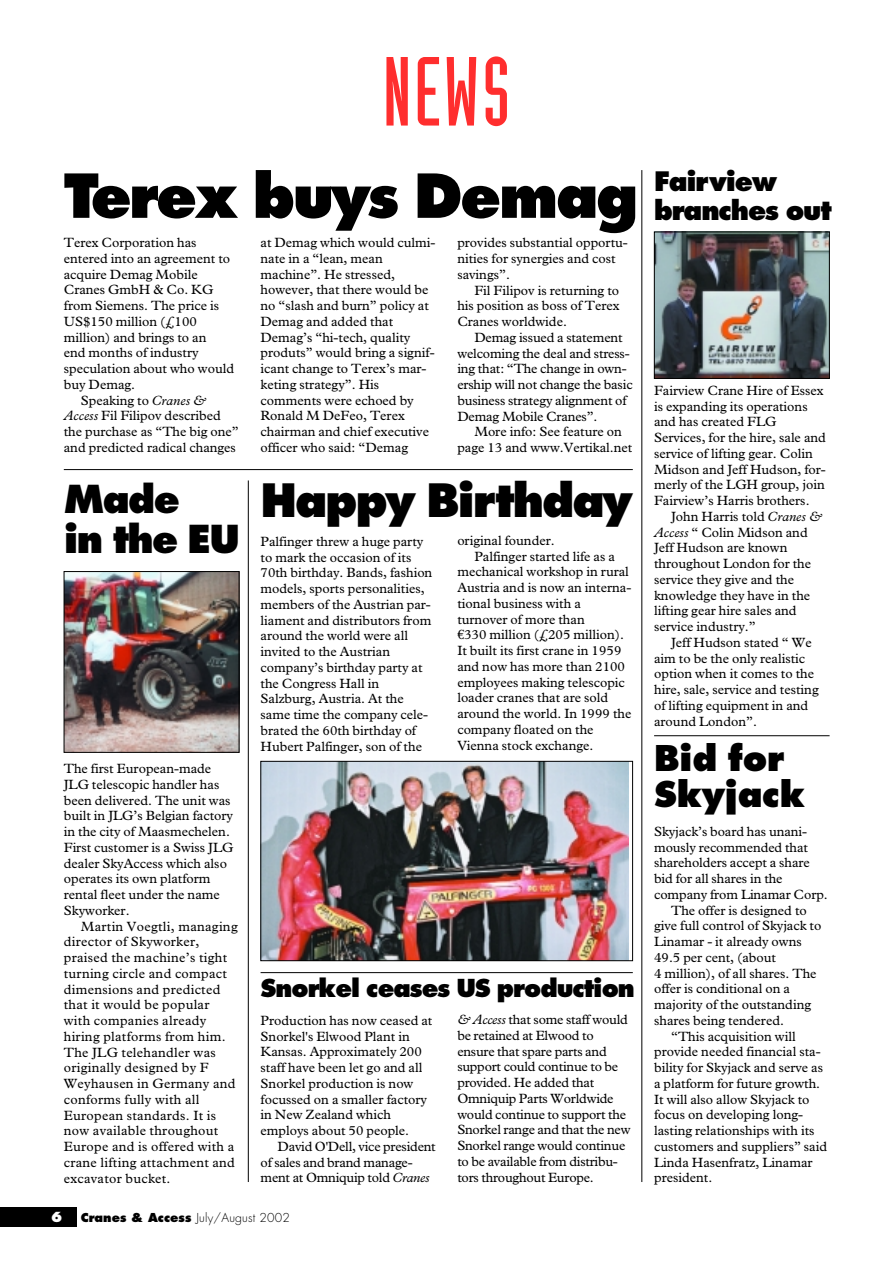
<style>
.page{position:relative;width:893px;height:1263px;background:#fff}
.page>*{position:absolute;margin:0;border:0;box-sizing:border-box;transform-origin:0 0}
.t1{font:96px "Industria Solid A";color:#ff2e2e}
.t2{font:800 58.95px "Futura";letter-spacing:-.04em;color:#000}
.t3{font:800 44.7px "Futura";letter-spacing:-.04em;color:#000}
.t4{font:800 37.5px/40.5px "Futura";letter-spacing:-.04em;color:#000}
.t5{font:800 34.5px/36px "Futura";letter-spacing:-.01em;color:#000}
.t6{font:800 26.1px/28.5px "Futura";letter-spacing:-.04em;color:#000}
.t7{font:800 24.15px "Futura";letter-spacing:-.04em;color:#000}
.t8{font:13.5px/15.8px "M Plantin";color:#000}
.t9{font:13.5px/15.8px "M Plantin";letter-spacing:.02em;color:#000}
.t10{font:800 13.5px "Futura";color:#fff}
.t11{font:300 12px "Futura";letter-spacing:.02em;color:#000}
.s1{font-style:italic}
.s2{font-family:"Euro Serif"}
.s3{font-weight:800}
</style>
<div class="page">
<div style="left:0;top:1208px;width:77px;height:19px;background:#000"></div>
<img style="left:66px;top:573px;width:171px;height:178px">
<div style="left:64px;top:571px;width:175px;height:182px;border:1px solid #000"></div>
<hr style="left:64px;top:469px;width:568px;height:1px;background:#000">
<hr style="left:260px;top:972px;width:372px;height:1px;background:#000">
<hr style="left:654px;top:735px;width:175px;height:1px;background:#000">
<img style="left:262px;top:763px;width:366px;height:196px">
<div style="left:260px;top:761px;width:372px;height:200px;border:1px solid #000"></div>
<hr style="left:641px;top:170px;width:1px;height:1012px;background:#000">
<hr style="left:248px;top:480px;width:1px;height:702px;background:#000">
<img style="left:656px;top:234px;width:171px;height:143px">
<div style="left:654px;top:232px;width:175px;height:147px;border:1px solid #000"></div>
<h1 class="t1" style="left:383px;top:57px;width:129px">NEWS</h1>
<h2 class="t2" style="left:64px;top:170px;width:576px">Terex buys Demag</h2>
<p class="t8" style="left:260px;top:236px;width:176px">at Demag which would culmi&shy;nate in a “lean, mean machine”. He stressed, however, that there would be no “slash and burn” policy at<br>Demag and added that<br>Demag’s “hi-tech, quality produts” would bring a signif&shy;icant change to Terex’s mar&shy;keting strategy”. His comments were echoed by<br>Ronald M DeFeo, Terex chairman and chief executive officer who said: “Demag</p>
<p class="t8" style="left:64px;top:236px;width:134px">Terex Corporation has</p>
<p class="t8" style="left:64px;top:252px;width:168px">entered into an agreement to</p>
<p class="t8" style="left:64px;top:268px;width:135px">acquire Demag Mobile</p>
<p class="t8" style="left:64px;top:283px;width:151px">Cranes GmbH &amp; Co. KG</p>
<p class="t8" style="left:64px;top:299px;width:157px">from Siemens. The price is</p>
<p class="t8" style="left:64px;top:315px;width:135px">US$150 million (£100</p>
<p class="t8" style="left:64px;top:331px;width:144px">million) and brings to an</p>
<p class="t8" style="left:64px;top:346px;width:136px">end months of industry</p>
<p class="t8" style="left:64px;top:362px;width:172px">speculation about who would</p>
<p class="t8" style="left:64px;top:378px;width:73px">buy Demag.</p>
<p class="t8" style="left:81px;top:394px;width:127px">Speaking to <span class="s1">Cranes &amp;</span></p>
<p class="t8" style="left:64px;top:409px;width:158px"><span class="s1">Access</span> Fil Filipov described</p>
<p class="t8" style="left:64px;top:425px;width:176px">the purchase as “The big one”</p>
<p class="t8" style="left:64px;top:441px;width:174px">and predicted radical changes</p>
<p class="t8" style="left:457px;top:236px;width:172px">provides substantial opportu&shy;nities for synergies and cost savings”.</p>
<p class="t8" style="left:457px;top:284px;width:164px;text-align:justify;text-indent:17px">Fil Filipov is returning to his position as boss of Terex Cranes worldwide.</p>
<p class="t8" style="left:457px;top:331px;width:177px;text-indent:17px">Demag issued a statement welcoming the deal and stress&shy;ing that: “The change in own&shy;ership will not change the basic business strategy alignment of<br>Demag Mobile Cranes”.</p>
<p class="t8" style="left:457px;top:425px;width:177px;text-align:center">More info: See feature on page 13 and www.Vertikal.net</p>
<h3 class="t4" style="left:64px;top:481px;width:178px">Made<br>in the EU</h3>
<p class="t8" style="left:64px;top:762px;width:171px">The first European-made<br>JLG telescopic handler has been delivered. The unit was built in JLG’s Belgian factory in the city of Maasmechelen.<br>First customer is a Swiss JLG dealer SkyAccess which also operates its own platform rental fleet under the name<br>Skyworker.</p>
<p class="t9" style="left:64px;top:919px;width:175px;text-indent:17px">Martin Voegtli, managing director of Skyworker, praised the machine’s tight turning circle and compact dimensions and predicted that it would be popular with companies already hiring platforms from him.<br>The JLG telehandler was originally designed by F<br>Weyhausen in Germany and conforms fully with all<br>European standards. It is now available throughout<br>Europe and is offered with a crane lifting attachment and excavator bucket.</p>
<h3 class="t3" style="left:260px;top:480px;width:373px">Happy Birthday</h3>
<p class="t8" style="left:457px;top:534px;width:99px">original founder.</p>
<p class="t8" style="left:474px;top:549px;width:142px">Palfinger started life as a</p>
<p class="t8" style="left:457px;top:565px;width:173px">mechanical workshop in rural</p>
<p class="t8" style="left:457px;top:581px;width:175px">Austria and is now an interna-</p>
<p class="t8" style="left:457px;top:597px;width:125px">tional business with a</p>
<p class="t8" style="left:457px;top:612px;width:129px">turnover of more than</p>
<p class="t8" style="left:457px;top:628px;width:168px"><span class="s2">€</span>330 million (£205 million).</p>
<p class="t8" style="left:457px;top:644px;width:166px">It built its first crane in 1959</p>
<p class="t8" style="left:457px;top:660px;width:169px">and now has more than 2100</p>
<p class="t8" style="left:457px;top:675px;width:169px">employees making telescopic</p>
<p class="t8" style="left:457px;top:691px;width:152px">loader cranes that are sold</p>
<p class="t8" style="left:457px;top:707px;width:175px">around the world. In 1999 the</p>
<p class="t8" style="left:457px;top:723px;width:138px">company floated on the</p>
<p class="t8" style="left:457px;top:738px;width:138px">Vienna stock exchange.</p>
<p class="t8" style="left:260px;top:535px;width:173px">Palfinger threw a huge party to mark the occasion of its<br>70th birthday. Bands, fashion models, sports personalities, members of the Austrian par&shy;liament and distributors from around the world were all invited to the Austrian company’s birthday party at the Congress Hall in<br>Salzburg, Austria. At the same time the company cele&shy;brated the 60th birthday of<br>Hubert Palfinger, son of the</p>
<h3 class="t7" style="left:260px;top:978px;width:376px">Snorkel ceases US production</h3>
<p class="t8" style="left:260px;top:1014px;width:173px">Production has now ceased at<br>Snorkel's Elwood Plant in<br>Kansas. Approximately 200 staff have been let go and all<br>Snorkel production is now focussed on a smaller factory in New Zealand which employs about 50 people.</p>
<p class="t8" style="left:260px;top:1140px;width:177px;text-indent:17px">David O'Dell, vice president of sales and brand manage&shy;ment at Omniquip told <span class="s1">Cranes</span></p>
<p class="t8" style="left:457px;top:1013px;width:175px"><span class="s1">&amp; Access</span> that some staff would be retained at Elwood to ensure that spare parts and support could continue to be provided. He added that<br>Omniquip Parts Worldwide would continue to support the<br>Snorkel range and that the new<br>Snorkel range would continue to be available from distribu&shy;tors throughout Europe.</p>
<p class="t10" style="left:51px;top:1211px;width:13px">6</p>
<p class="t11" style="left:81px;top:1212px;width:211px"><span class="s3">Cranes &amp; Access</span> July/August 2002</p>
<h3 class="t6" style="left:654px;top:169px;width:179px">Fairview branches out</h3>
<p class="t8" style="left:654px;top:384px;width:173px">Fairview Crane Hire of Essex is expanding its operations and has created FLG<br>Services, for the hire, sale and service of lifting gear. Colin<br>Midson and Jeff Hudson, for&shy;merly of the LGH group, join<br>Fairview’s Harris brothers.</p>
<p class="t8" style="left:654px;top:510px;width:169px;text-indent:17px">John Harris told <span class="s1">Cranes &amp;<br>Access</span> “ Colin Midson and<br>Jeff Hudson are known throughout London for the service they give and the knowledge they have in the lifting gear hire sales and service industry.”</p>
<p class="t8" style="left:654px;top:636px;width:166px;text-indent:17px">Jeff Hudson stated “ We aim to be the only realistic option when it comes to the hire, sale, service and testing of lifting equipment in and around London”.</p>
<h3 class="t5" style="left:654px;top:742px;width:153px">Bid for<br>Skyjack</h3>
<p class="t8" style="left:654px;top:825px;width:154px">Skyjack’s board has unani-</p>
<p class="t8" style="left:654px;top:840px;width:155px">mously recommended that</p>
<p class="t8" style="left:654px;top:856px;width:157px">shareholders accept a share</p>
<p class="t8" style="left:654px;top:872px;width:130px">bid for all shares in the</p>
<p class="t8" style="left:654px;top:888px;width:175px">company from Linamar Corp.</p>
<p class="t8" style="left:671px;top:903px;width:137px">The offer is designed to</p>
<p class="t8" style="left:654px;top:919px;width:169px">give full control of Skyjack to</p>
<p class="t8" style="left:654px;top:935px;width:149px">Linamar - it already owns</p>
<p class="t8" style="left:654px;top:951px;width:123px">49.5 per cent, (about</p>
<p class="t8" style="left:654px;top:966px;width:164px">4 million), of all shares. The</p>
<p class="t8" style="left:654px;top:982px;width:137px">offer is conditional on a</p>
<p class="t8" style="left:654px;top:998px;width:159px">majority of the outstanding</p>
<p class="t8" style="left:654px;top:1014px;width:131px">shares being tendered.</p>
<p class="t8" style="left:671px;top:1029px;width:126px">“This acquisition will</p>
<p class="t8" style="left:654px;top:1045px;width:168px">provide needed financial sta-</p>
<p class="t8" style="left:654px;top:1061px;width:170px">bility for Skyjack and serve as</p>
<p class="t8" style="left:654px;top:1077px;width:168px">a platform for future growth.</p>
<p class="t8" style="left:654px;top:1092px;width:157px">It will also allow Skyjack to</p>
<p class="t8" style="left:654px;top:1108px;width:150px">focus on developing long-</p>
<p class="t8" style="left:654px;top:1124px;width:162px">lasting relationships with its</p>
<p class="t8" style="left:654px;top:1140px;width:174px">customers and suppliers” said</p>
<p class="t8" style="left:654px;top:1155px;width:160px">Linda Hasenfratz, Linamar</p>
<p class="t8" style="left:654px;top:1171px;width:60px">president.</p>
</div>
